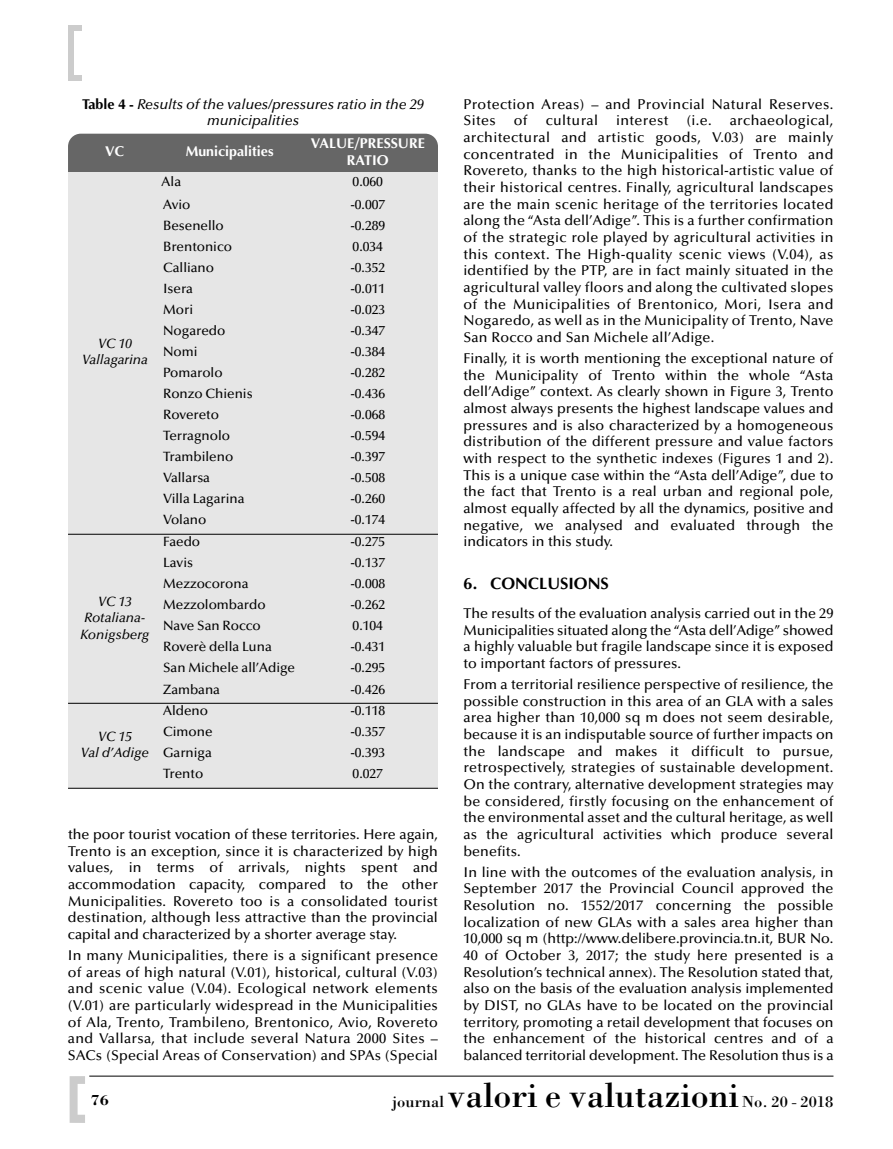
<style>
.page{position:relative;width:893px;height:1149px;background:#fff}
.page>*{position:absolute;margin:0;border:0;box-sizing:border-box;transform-origin:0 0}
.t1{font:36px "Bodoni";color:#000}
.t2{font:700 16.5px "Optima";color:#000}
.t3{font:700 15px "Bodoni";color:#000}
.t4{font:500 14.25px/16.6px "Optima";letter-spacing:.01em;color:#000;text-align:justify}
.t5{font:italic 500 14.25px/16.5px "Optima";color:#000;text-align:center}
.t6{font:700 14.25px/16.5px "Optima";color:#fff;text-align:center}
.t7{font:500 13.5px "Optima";color:#000}
.t8{font:italic 500 13.5px/16.5px "Optima";color:#000;text-align:center}
.s1{font-weight:700;font-style:normal}
.s2{font-size:16.5px}
</style>
<div class="page">
<div style="left:68px;top:26px;width:6px;height:51px;background:#ccc"></div>
<div style="left:68px;top:75px;width:13px;height:6px;background:#ccc"></div>
<div style="left:68px;top:26px;width:13px;height:5px;background:#ccc"></div>
<svg style="left:70px;top:1076px;width:15px;height:46px"></svg>
<hr style="left:89px;top:1075px;width:744px;height:1px;background:#000">
<div style="left:68px;top:134px;width:370px;height:60px;background:#666;border-radius:13px"></div>
<div style="left:68px;top:172px;width:370px;height:615px;background:#e6e6e6"></div>
<hr style="left:68px;top:533px;width:370px;height:1px;background:#000">
<hr style="left:68px;top:702px;width:370px;height:1px;background:#000">
<hr style="left:68px;top:787px;width:370px;height:1px;background:#000">
<p class="t5" style="left:82px;top:96px;width:343px"><span class="s1">Table 4 -</span> Results of the values/pressures ratio in the 29 municipalities</p>
<p class="t6" style="left:105px;top:143px;width:21px">VC</p>
<p class="t6" style="left:186px;top:143px;width:89px">Municipalities</p>
<p class="t6" style="left:311px;top:135px;width:116px">VALUE/PRESSURE<br>RATIO</p>
<p class="t8" style="left:82px;top:335px;width:68px">VC 10<br>Vallagarina</p>
<p class="t8" style="left:80px;top:592px;width:71px">VC 13<br>Rotaliana-<br>Konigsberg</p>
<p class="t8" style="left:81px;top:728px;width:70px">VC 15<br>Val d’Adige</p>
<p class="t7" style="left:162px;top:174px;width:21px">Ala</p>
<p class="t7" style="left:353px;top:174px;width:32px">0.060</p>
<p class="t7" style="left:163px;top:197px;width:29px">Avio</p>
<p class="t7" style="left:350px;top:197px;width:36px">-0.007</p>
<p class="t7" style="left:163px;top:218px;width:62px">Besenello</p>
<p class="t7" style="left:350px;top:218px;width:36px">-0.289</p>
<p class="t7" style="left:163px;top:239px;width:70px">Brentonico</p>
<p class="t7" style="left:353px;top:239px;width:32px">0.034</p>
<p class="t7" style="left:163px;top:260px;width:52px">Calliano</p>
<p class="t7" style="left:350px;top:260px;width:36px">-0.352</p>
<p class="t7" style="left:163px;top:281px;width:31px">Isera</p>
<p class="t7" style="left:350px;top:281px;width:36px">-0.011</p>
<p class="t7" style="left:163px;top:302px;width:32px">Mori</p>
<p class="t7" style="left:350px;top:302px;width:36px">-0.023</p>
<p class="t7" style="left:163px;top:323px;width:64px">Nogaredo</p>
<p class="t7" style="left:350px;top:323px;width:36px">-0.347</p>
<p class="t7" style="left:163px;top:344px;width:36px">Nomi</p>
<p class="t7" style="left:350px;top:344px;width:36px">-0.384</p>
<p class="t7" style="left:163px;top:365px;width:61px">Pomarolo</p>
<p class="t7" style="left:350px;top:365px;width:36px">-0.282</p>
<p class="t7" style="left:163px;top:386px;width:91px">Ronzo Chienis</p>
<p class="t7" style="left:350px;top:386px;width:36px">-0.436</p>
<p class="t7" style="left:163px;top:407px;width:57px">Rovereto</p>
<p class="t7" style="left:350px;top:407px;width:36px">-0.068</p>
<p class="t7" style="left:163px;top:428px;width:68px">Terragnolo</p>
<p class="t7" style="left:350px;top:428px;width:36px">-0.594</p>
<p class="t7" style="left:163px;top:449px;width:72px">Trambileno</p>
<p class="t7" style="left:350px;top:449px;width:36px">-0.397</p>
<p class="t7" style="left:163px;top:470px;width:48px">Vallarsa</p>
<p class="t7" style="left:350px;top:470px;width:36px">-0.508</p>
<p class="t7" style="left:163px;top:491px;width:83px">Villa Lagarina</p>
<p class="t7" style="left:350px;top:491px;width:36px">-0.260</p>
<p class="t7" style="left:163px;top:512px;width:45px">Volano</p>
<p class="t7" style="left:350px;top:512px;width:36px">-0.174</p>
<p class="t7" style="left:163px;top:534px;width:39px">Faedo</p>
<p class="t7" style="left:350px;top:534px;width:36px">-0.275</p>
<p class="t7" style="left:163px;top:555px;width:31px">Lavis</p>
<p class="t7" style="left:350px;top:555px;width:36px">-0.137</p>
<p class="t7" style="left:163px;top:576px;width:87px">Mezzocorona</p>
<p class="t7" style="left:350px;top:576px;width:36px">-0.008</p>
<p class="t7" style="left:163px;top:597px;width:104px">Mezzolombardo</p>
<p class="t7" style="left:350px;top:597px;width:36px">-0.262</p>
<p class="t7" style="left:163px;top:618px;width:99px">Nave San Rocco</p>
<p class="t7" style="left:353px;top:618px;width:32px">0.104</p>
<p class="t7" style="left:163px;top:639px;width:110px">Roverè della Luna</p>
<p class="t7" style="left:350px;top:639px;width:36px">-0.431</p>
<p class="t7" style="left:163px;top:660px;width:134px">San Michele all’Adige</p>
<p class="t7" style="left:350px;top:660px;width:36px">-0.295</p>
<p class="t7" style="left:163px;top:681px;width:58px">Zambana</p>
<p class="t7" style="left:350px;top:681px;width:36px">-0.426</p>
<p class="t7" style="left:163px;top:703px;width:47px">Aldeno</p>
<p class="t7" style="left:350px;top:703px;width:36px">-0.118</p>
<p class="t7" style="left:163px;top:724px;width:51px">Cimone</p>
<p class="t7" style="left:350px;top:724px;width:36px">-0.357</p>
<p class="t7" style="left:163px;top:745px;width:50px">Garniga</p>
<p class="t7" style="left:350px;top:745px;width:36px">-0.393</p>
<p class="t7" style="left:163px;top:766px;width:42px">Trento</p>
<p class="t7" style="left:353px;top:766px;width:32px">0.027</p>
<p class="t4" style="left:68px;top:825px;width:371px">the poor tourist vocation of these territories. Here again, Trento is an exception, since it is characterized by high values, in terms of arrivals, nights spent and accommodation capacity, compared to the other Municipalities. Rovereto too is a consolidated tourist destination, although less attractive than the provincial capital and characterized by a shorter average stay.</p>
<p class="t4" style="left:68px;top:946px;width:371px">In many Municipalities, there is a significant presence of areas of high natural (V.01), historical, cultural (V.03) and scenic value (V.04). Ecological network elements (V.01) are particularly widespread in the Municipalities of Ala, Trento, Trambileno, Brentonico, Avio, Rovereto and Vallarsa, that include several Natura 2000 Sites – SACs (Special Areas of Conservation) and SPAs (Special</p>
<p class="t4" style="left:463px;top:96px;width:371px">Protection Areas) – and Provincial Natural Reserves.<br>Sites</p>
<p class="t4" style="left:514px;top:112px;width:15px">of</p>
<p class="t4" style="left:546px;top:112px;width:54px">cultural</p>
<p class="t4" style="left:616px;top:112px;width:54px">interest</p>
<p class="t4" style="left:686px;top:112px;width:27px">(i.e.</p>
<p class="t4" style="left:463px;top:112px;width:371px;text-indent:266px">archaeological, architectural and artistic goods, V.03) are mainly concentrated in the Municipalities of Trento and Rovereto, thanks to the high historical-artistic value of their historical centres. Finally, agricultural landscapes are the main scenic heritage of the territories located along the “Asta dell’Adige”. This is a further confirmation of the strategic role played by agricultural activities in this context. The High-quality scenic views (V.04), as identified by the PTP, are in fact mainly situated in the agricultural valley floors and along the cultivated slopes of the Municipalities of Brentonico, Mori, Isera and Nogaredo, as well as in the Municipality of Trento, Nave San Rocco and San Michele all’Adige.</p>
<p class="t4" style="left:463px;top:350px;width:371px">Finally, it is worth mentioning the exceptional nature of the Municipality of Trento within the whole “Asta dell’Adige” context. As clearly shown in Figure 3, Trento almost always presents the highest landscape values and pressures and is also characterized by a homogeneous distribution of the different pressure and value factors with respect to the synthetic indexes (Figures 1 and 2).<br>This is a unique case within the “Asta dell’Adige”, due to the fact that Trento is a real urban and regional pole, almost equally affected by all the dynamics, positive and negative, we analysed and evaluated through the indicators in this study.</p>
<p class="t2" style="left:463px;top:572px;width:147px">6. CONCLUSIONS</p>
<p class="t4" style="left:463px;top:605px;width:371px">The results of the evaluation analysis carried out in the 29<br>Municipalities situated along the“Asta dell’Adige”showed a highly valuable but fragile landscape since it is exposed to important factors of pressures.</p>
<p class="t4" style="left:463px;top:676px;width:371px">From a territorial resilience perspective of resilience, the possible construction in this area of an GLA with a sales area higher than 10,000 sq m does not seem desirable, because it is an indisputable source of further impacts on the landscape and makes it difficult to pursue, retrospectively, strategies of sustainable development.<br>On the contrary, alternative development strategies may be considered, firstly focusing on the enhancement of the environmental asset and the cultural heritage, as well as the agricultural activities which produce several benefits.</p>
<p class="t4" style="left:463px;top:863px;width:371px">In line with the outcomes of the evaluation analysis, in September 2017 the Provincial Council approved the Resolution no. 1552/2017 concerning the possible localization of new GLAs with a sales area higher than 10,000 sq m (http://www.delibere.provincia.tn.it, BUR No.<br>40 of October 3, 2017; the study here presented is a Resolution’s technical annex). The Resolution stated that, also on the basis of the evaluation analysis implemented by DIST, no GLAs have to be located on the provincial territory, promoting a retail development that focuses on the enhancement of the historical centres and of a balanced territorial development. The Resolution thus is a</p>
<p class="t3" style="left:91px;top:1090px;width:20px">76</p>
<h1 class="t1" style="left:392px;top:1072px;width:443px"><span class="s2">journal</span> valori e valutazioni <span class="s2">No. 20 - 2018</span></h1>
</div>
